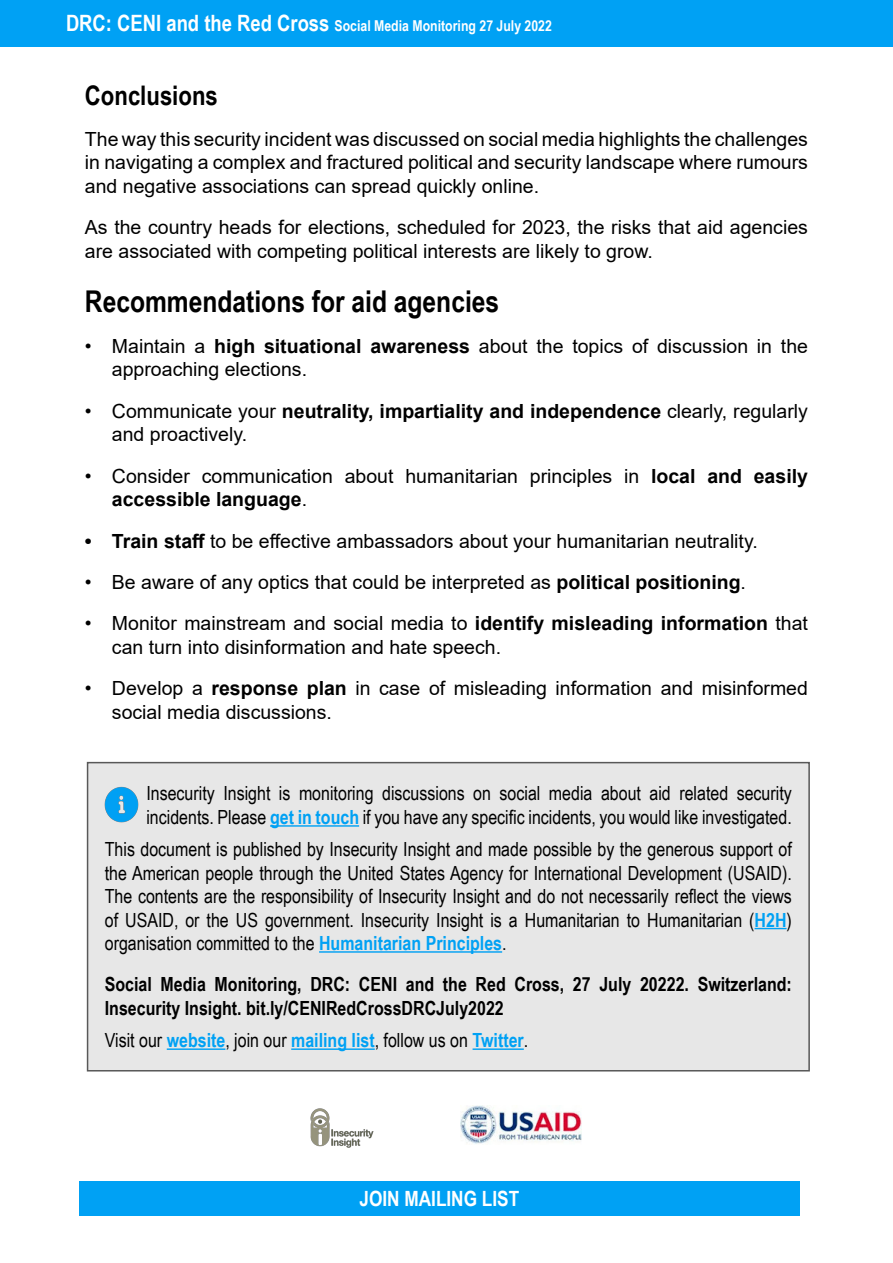
<style>
.page{position:relative;width:893px;height:1263px;background:#fff}
.page>*{position:absolute;margin:0;border:0;box-sizing:border-box;transform-origin:0 0}
.t1{font:700 30px "Arial Narrow";color:#000}
.t2{font:700 27px "Arial Narrow";color:#000}
.t3{font:700 21px "Arial Narrow";color:#fff}
.t4{font:19.5px/23.4px "Arial";color:#000}
.t5{font:19.5px/23.4px "Arial Narrow";color:#000}
.t6{font:700 19.5px/23.4px "Arial Narrow";color:#000}
.t7{font:700 15px "Arial Narrow";color:#fff}
.s1{font-size:22.5px}
.s2{font-weight:700}
.s3{font-weight:700;color:#00a1f4}
</style>
<div class="page">
<div style="left:0;top:0;width:893px;height:46px;background:#00a1f4"></div>
<div style="left:88px;top:763px;width:721px;height:308px;background:#e7e7e7"></div>
<hr style="left:270px;top:825px;width:89px;height:2px;background:#00a1f4">
<hr style="left:755px;top:928px;width:31px;height:1px;background:#00a1f4">
<hr style="left:319px;top:951px;width:183px;height:2px;background:#00a1f4">
<hr style="left:167px;top:1048px;width:58px;height:2px;background:#00a1f4">
<hr style="left:291px;top:1048px;width:84px;height:2px;background:#00a1f4">
<hr style="left:473px;top:1048px;width:51px;height:2px;background:#00a1f4">
<div style="left:87px;top:762px;width:723px;height:309px;border:2px solid #585858"></div>
<div style="left:79px;top:1181px;width:720px;height:35px;background:#00a1f4"></div>
<img style="left:104px;top:786px;width:35px;height:37px">
<img style="left:311px;top:1109px;width:63px;height:38px">
<img style="left:460px;top:1106px;width:121px;height:38px">
<p class="t7" style="left:66px;top:15px;width:487px"><span class="s1">DRC: CENI and the Red Cross</span> Social Media Monitoring 27 July 2022</p>
<h2 class="t2" style="left:85px;top:75px;width:134px">Conclusions</h2>
<p class="t4" style="left:85px;top:127px;width:724px;text-align:justify">The way this security incident was discussed on social media highlights the challenges in navigating a complex and fractured political and security landscape where rumours and negative associations can spread quickly online.</p>
<p class="t4" style="left:85px;top:216px;width:724px">As the country heads for elections, scheduled for 2023, the risks that aid agencies are associated with competing political interests are likely to grow.</p>
<h1 class="t1" style="left:85px;top:278px;width:416px">Recommendations for aid agencies</h1>
<p class="t4" style="left:112px;top:334px;width:698px;text-indent:-27px">• Maintain a <span class="s2">high situational awareness</span> about the topics of discussion in the approaching elections.</p>
<p class="t4" style="left:112px;top:399px;width:697px;text-indent:-27px">• Communicate your <span class="s2">neutrality, impartiality and independence</span> clearly, regularly and proactively.</p>
<p class="t4" style="left:112px;top:464px;width:697px;text-indent:-27px">• Consider communication about humanitarian principles in <span class="s2">local and easily accessible language</span>.</p>
<p class="t4" style="left:85px;top:529px;width:674px"><span class="s2">• Train staff</span> to be effective ambassadors about your humanitarian neutrality.</p>
<p class="t4" style="left:85px;top:570px;width:663px">• Be aware of any optics that could be interpreted as <span class="s2">political positioning</span>.</p>
<p class="t4" style="left:112px;top:612px;width:697px;text-indent:-27px">• Monitor mainstream and social media to <span class="s2">identify misleading information</span> that can turn into disinformation and hate speech.</p>
<p class="t4" style="left:112px;top:676px;width:697px;text-indent:-27px">• Develop a <span class="s2">response plan</span> in case of misleading information and misinformed social media discussions.</p>
<p class="t5" style="left:146px;top:781px;width:647px">Insecurity Insight is monitoring discussions on social media about aid related security incidents. Please <span class="s3">get in touch</span> if you have any specific incidents, you would like investigated.</p>
<p class="t5" style="left:105px;top:837px;width:689px;text-align:justify">This document is published by Insecurity Insight and made possible by the generous support of the American people through the United States Agency for International Development (USAID).<br>The contents are the responsibility of Insecurity Insight and do not necessarily reflect the views of USAID, or the US government. Insecurity Insight is a Humanitarian to Humanitarian (<span class="s3">H2H</span>) organisation committed to the <span class="s3">Humanitarian Principles</span>.</p>
<p class="t6" style="left:105px;top:972px;width:689px">Social Media Monitoring, DRC: CENI and the Red Cross, 27 July 20222. Switzerland:<br>Insecurity Insight. bit.ly/CENIRedCrossDRCJuly2022</p>
<p class="t5" style="left:105px;top:1028px;width:425px">Visit our <span class="s3">website</span>, join our <span class="s3">mailing list</span>, follow us on <span class="s3">Twitter</span>.</p>
<p class="t3" style="left:359px;top:1183px;width:161px">JOIN MAILING LIST</p>
</div>
